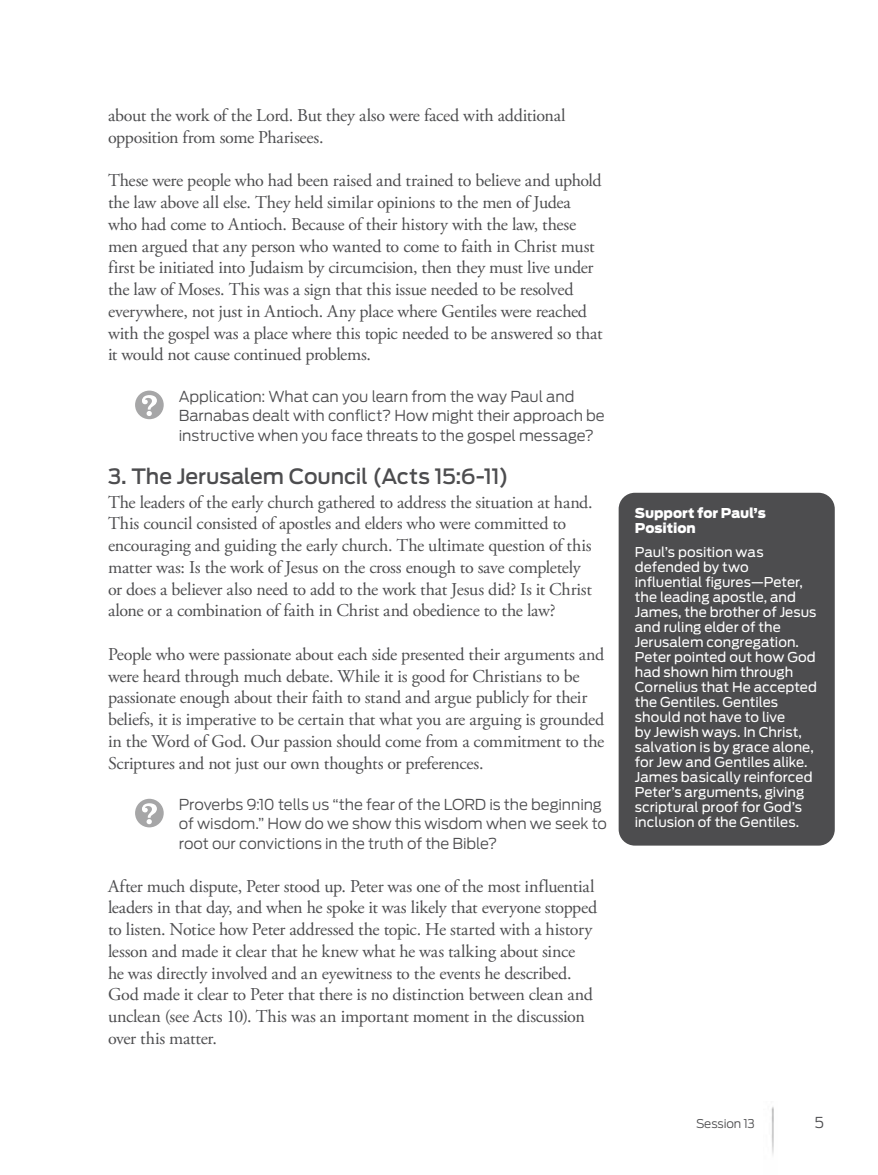
<style>
.page{position:relative;width:878px;height:1175px;background:#fff}
.page>*{position:absolute;margin:0;border:0;box-sizing:border-box;transform-origin:0 0}
.t1{font:500 21px "Antenna";letter-spacing:-.005em;color:#4d4d4f}
.t2{font:18px/21.8px "Adobe Garamond Pro";letter-spacing:-.015em;color:#4d4d4f}
.t3{font:300 15px/19.5px "Antenna";letter-spacing:-.01em;color:#4d4d4f}
.t4{font:13.5px/15px "Antenna";color:#fff}
.t5{font:900 13.5px/14.2px "Antenna";color:#fff}
.t6{font:300 12px "Antenna";letter-spacing:-.015em;color:#4d4d4f}
</style>
<div class="page">
<img style="left:771px;top:1107px;width:3px;height:48px">
<div style="left:618px;top:493px;width:216px;height:352px;background:#4d4d4f;border-radius:16px"></div>
<svg style="left:135px;top:390px;width:29px;height:29px"></svg>
<svg style="left:135px;top:798px;width:29px;height:29px"></svg>
<p class="t2" style="left:108px;top:105px;width:459px">about the work of the Lord. But they also were faced with additional opposition from some Pharisees.</p>
<p class="t2" style="left:108px;top:170px;width:496px">These were people who had been raised and trained to believe and uphold the law above all else. They held similar opinions to the men of Judea who had come to Antioch. Because of their history with the law, these men argued that any person who wanted to come to faith in Christ must first be initiated into Judaism by circumcision, then they must live under the law of Moses. This was a sign that this issue needed to be resolved everywhere, not just in Antioch. Any place where Gentiles were reached with the gospel was a place where this topic needed to be answered so that it would not cause continued problems.</p>
<p class="t3" style="left:179px;top:386px;width:427px">Application: What can you learn from the way Paul and<br>Barnabas dealt with conflict? How might their approach be instructive when you face threats to the gospel message?</p>
<p class="t1" style="left:108px;top:464px;width:402px">3. The Jerusalem Council (Acts 15:6-11)</p>
<p class="t2" style="left:108px;top:491px;width:486px">The leaders of the early church gathered to address the situation at hand.<br>This council consisted of apostles and elders who were committed to encouraging and guiding the early church. The ultimate question of this matter was: Is the work of Jesus on the cross enough to save completely or does a believer also need to add to the work that Jesus did? Is it Christ alone or a combination of faith in Christ and obedience to the law?</p>
<p class="t2" style="left:108px;top:644px;width:498px">People who were passionate about each side presented their arguments and were heard through much debate. While it is good for Christians to be passionate enough about their faith to stand and argue publicly for their beliefs, it is imperative to be certain that what you are arguing is grounded in the Word of God. Our passion should come from a commitment to the Scriptures and not just our own thoughts or preferences.</p>
<p class="t3" style="left:179px;top:794px;width:429px">Proverbs 9:10 tells us “the fear of the LORD is the beginning of wisdom.” How do we show this wisdom when we seek to root our convictions in the truth of the Bible?</p>
<p class="t2" style="left:108px;top:875px;width:490px">After much dispute, Peter stood up. Peter was one of the most influential leaders in that day, and when he spoke it was likely that everyone stopped to listen. Notice how Peter addressed the topic. He started with a history lesson and made it clear that he knew what he was talking about since<br>he was directly involved and an eyewitness to the events he described.<br>God made it clear to Peter that there is no distinction between clean and unclean (see Acts 10). This was an important moment in the discussion over this matter.</p>
<p class="t5" style="left:634px;top:506px;width:132px">Support for Paul’s<br>Position</p>
<p class="t4" style="left:634px;top:544px;width:184px">Paul’s position was defended by two influential figures—Peter, the leading apostle, and<br>James, the brother of Jesus and ruling elder of the<br>Jerusalem congregation.<br>Peter pointed out how God had shown him through<br>Cornelius that He accepted the Gentiles. Gentiles should not have to live<br>by Jewish ways. In Christ, salvation is by grace alone, for Jew and Gentiles alike.<br>James basically reinforced<br>Peter’s arguments, giving scriptural proof for God’s inclusion of the Gentiles.</p>
<p class="t6" style="left:696px;top:1116px;width:60px">Session 13</p>
<p class="t3" style="left:814px;top:1112px;width:11px">5</p>
</div>
